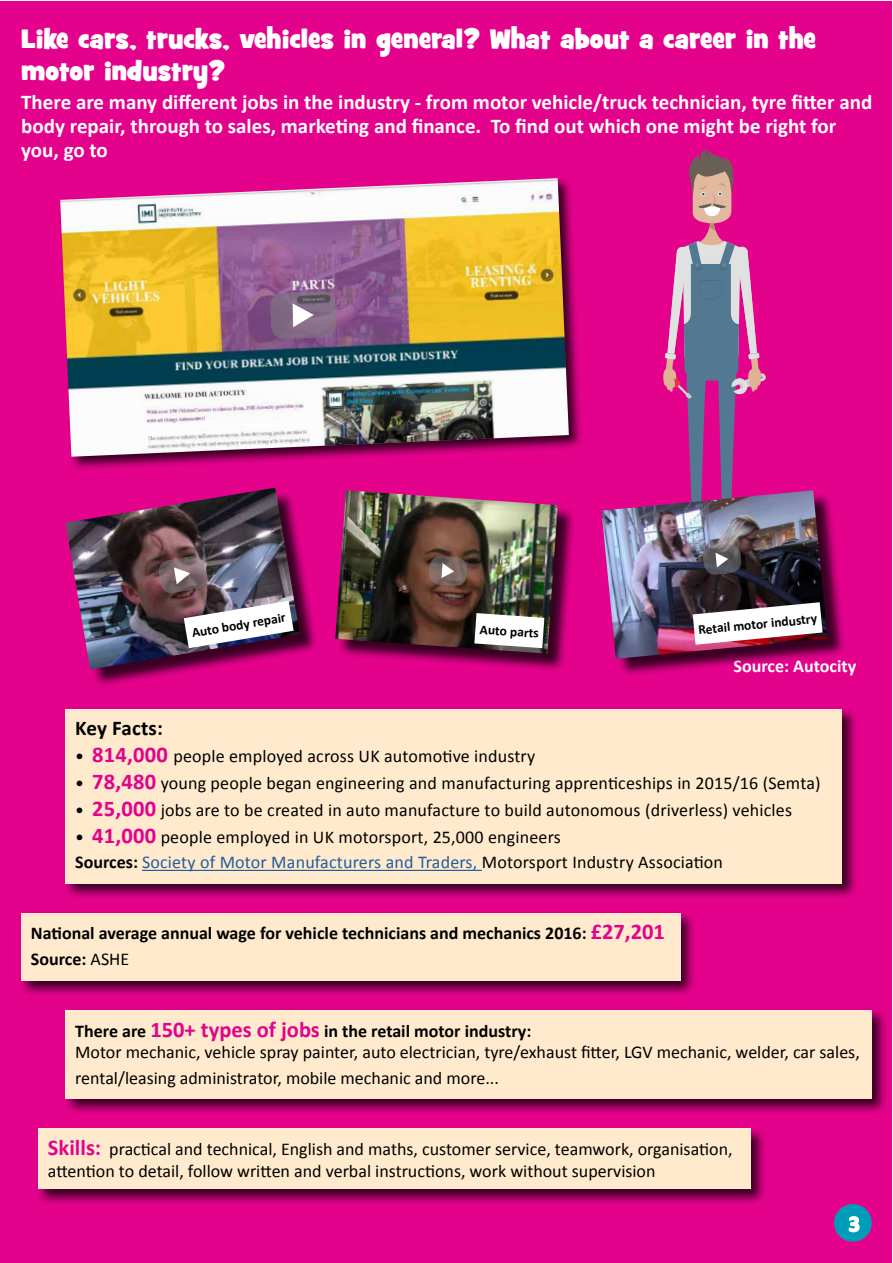
<style>
.page{position:relative;width:893px;height:1263px;background:#fff}
.page>*{position:absolute;margin:0;border:0;box-sizing:border-box;transform-origin:0 0}
.t1{font:27px/32.4px "Grilled Cheese BTN Toasted";color:#fff}
.t2{font:700 22.5px "Calibri";color:#fff}
.t3{font:700 21px/24px "Calibri";color:#fff}
.t4{font:700 21px "Calibri";letter-spacing:.005em;color:#000}
.t5{font:18px/21.6px "Calibri";color:#000}
.t6{font:700 18px/25.5px "Calibri";color:#000}
.t7{font:700 18px "Calibri";color:#fff}
.t8{font:700 13.5px "Calibri";color:#000}
.s1{font-weight:700;font-size:22.5px;color:#e4028c}
.s2{font-weight:700}
.s3{color:#215e9e}
.s4{font-size:22.5px;color:#e4028c}
.s5{font-weight:400}
</style>
<div class="page">
<div style="left:1px;top:1px;width:891px;height:1262px;background:#e4028c"></div>
<div style="left:834px;top:1204px;width:38px;height:38px;background:#009dbb;border-radius:50%"></div>
<svg style="left:848px;top:1216px;width:12px;height:17px"></svg>
<div style="left:58px;top:176px;width:525px;height:295px;background:#000;opacity:.75"></div>
<img style="left:60px;top:178px;width:509px;height:279px">
<svg style="left:270px;top:291px;width:66px;height:48px;background:#89728c"></svg>
<div style="left:63px;top:707px;width:795px;height:193px;background:#000;opacity:.75"></div>
<div style="left:66px;top:709px;width:776px;height:174px;background:#ffeacd"></div>
<hr style="left:142px;top:870px;width:340px;height:1px;background:#215e9e">
<div style="left:338px;top:493px;width:238px;height:179px;background:#000;opacity:.75"></div>
<img style="left:335px;top:490px;width:223px;height:164px">
<svg style="left:474px;top:613px;width:70px;height:35px;background:#e0e0de"></svg>
<svg style="left:428px;top:555px;width:40px;height:32px"></svg>
<svg style="left:663px;top:149px;width:103px;height:341px"></svg>
<div style="left:604px;top:493px;width:242px;height:184px;background:#000;opacity:.75"></div>
<img style="left:601px;top:490px;width:226px;height:169px">
<img style="left:693px;top:602px;width:130px;height:43px">
<svg style="left:702px;top:543px;width:40px;height:33px"></svg>
<div style="left:19px;top:910px;width:677px;height:87px;background:#000;opacity:.75"></div>
<div style="left:21px;top:913px;width:659px;height:68px;background:#ffeacd"></div>
<div style="left:63px;top:1008px;width:824px;height:107px;background:#000;opacity:.75"></div>
<div style="left:66px;top:1010px;width:806px;height:89px;background:#ffeacd"></div>
<div style="left:36px;top:1126px;width:731px;height:79px;background:#000;opacity:.75"></div>
<div style="left:38px;top:1128px;width:713px;height:61px;background:#ffeacd"></div>
<div style="left:68px;top:490px;width:250px;height:198px;background:#000;opacity:.75"></div>
<img style="left:66px;top:488px;width:234px;height:181px">
<img style="left:184px;top:601px;width:110px;height:47px">
<svg style="left:157px;top:554px;width:51px;height:41px;background:#7a6467"></svg>
<h1 class="t1" style="left:21px;top:24px;width:796px">Like cars, trucks, vehicles in general? What about a career in the motor industry?</h1>
<p class="t3" style="left:21px;top:90px;width:852px">There are many different jobs in the industry - from motor vehicle/truck technician, tyre fitter and body repair, through to sales, marketing and finance. To find out which one might be right for you, go to</p>
<p class="t8" style="left:191px;top:624px;width:96px;rotate:-9deg">Auto body repair</p>
<p class="t8" style="left:480px;top:620px;width:61px;rotate:4deg">Auto parts</p>
<p class="t8" style="left:698px;top:621px;width:121px;rotate:-5deg">Retail motor industry</p>
<p class="t7" style="left:734px;top:655px;width:124px">Source: Autocity</p>
<p class="t4" style="left:75px;top:714px;width:89px">Key Facts:</p>
<p class="t5" style="left:75px;top:745px;width:462px">• <span class="s1">814,000</span> people employed across UK automotive industry</p>
<p class="t5" style="left:75px;top:772px;width:747px">• <span class="s1">78,480</span> young people began engineering and manufacturing apprenticeships in 2015/16 (Semta)</p>
<p class="t5" style="left:75px;top:799px;width:718px">• <span class="s1">25,000</span> jobs are to be created in auto manufacture to build autonomous (driverless) vehicles</p>
<p class="t5" style="left:75px;top:824px;width:649px;line-height:25.5px">• <span class="s1">41,000</span> people employed in UK motorsport, 25,000 engineers<br><span class="s2">Sources:</span> <span class="s3">Society of Motor Manufacturers and Traders,</span> Motorsport Industry Association</p>
<p class="t6" style="left:31px;top:921px;width:635px">National average annual wage for vehicle technicians and mechanics 2016: <span class="s4">£27,201<br></span>Source: <span class="s5">ASHE</span></p>
<p class="t5" style="left:75px;top:1020px;width:786px"><span class="s2">There are</span> <span class="s1">150+ types of jobs</span> <span class="s2">in the retail motor industry:<br></span>Motor mechanic, vehicle spray painter, auto electrician, tyre/exhaust fitter, LGV mechanic, welder, car sales,</p>
<p class="t5" style="left:75px;top:1067px;width:425px">rental/leasing administrator, mobile mechanic and more...</p>
<p class="t5" style="left:48px;top:1138px;width:686px"><span class="s1">Skills:</span> practical and technical, English and maths, customer service, teamwork, organisation, attention to detail, follow written and verbal instructions, work without supervision</p>
<p class="t2" style="left:848px;top:1209px;width:13px">3</p>
</div>
